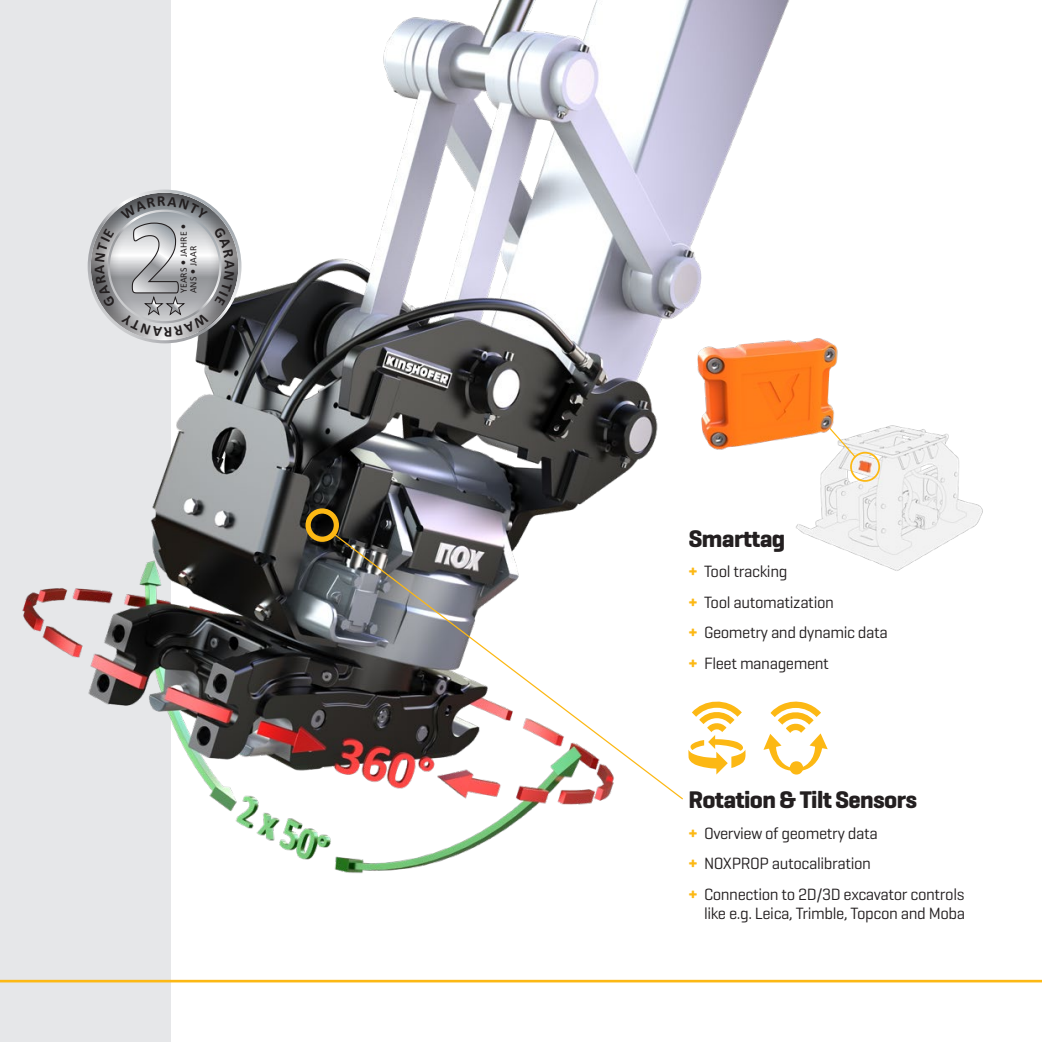
<style>
.page{position:relative;width:1042px;height:1042px;background:#fff}
.page>*{position:absolute;margin:0;border:0;box-sizing:border-box;transform-origin:0 0}
.t1{font:700 24.5px "Geogrotesque";letter-spacing:-.025em;color:#231f20}
.t2{font:16.62px/19.9px "Geogrotesque";letter-spacing:-.025em;color:#231f20;text-align:right}
.t3{font:9.8px/9.8px "Calibri";letter-spacing:.03em;color:#231f20}
.s1{font-weight:700;color:#fcb814}
</style>
<div class="page">
<div style="left:0;top:0;width:171px;height:1042px;background:#e6e7e9"></div>
<img style="left:22px;top:0;width:777px;height:874px">
<div style="left:305px;top:508px;width:34px;height:34px;border:5px solid #fcb814;border-radius:50%"></div>
<svg style="left:688px;top:697px;width:58px;height:77px"></svg>
<img style="left:790px;top:425px;width:193px;height:151px">
<div style="left:850px;top:452px;width:30px;height:30px;border:2px solid #fcb814;border-radius:50%"></div>
<svg style="left:837px;top:425px;width:18px;height:32px"></svg>
<svg style="left:334px;top:534px;width:349px;height:265px"></svg>
<svg style="left:763px;top:701px;width:64px;height:73px"></svg>
<img style="left:688px;top:329px;width:149px;height:128px">
<hr style="left:0;top:980px;width:1042px;height:2px;background:#fcb814">
<svg style="left:88px;top:190px;width:153px;height:153px"></svg>
<p class="t3" style="left:178px;top:293px;width:71px;rotate:-90deg">YEARS ● JAHRE ●<br>ANS ● JAAR</p>
<p class="t1" style="left:688px;top:523px;width:98px">Smarttag</p>
<p class="t2" style="left:688px;top:561px;width:100px"><span class="s1">+</span> Tool tracking</p>
<p class="t2" style="left:688px;top:592px;width:147px"><span class="s1">+</span> Tool automatization</p>
<p class="t2" style="left:688px;top:622px;width:201px"><span class="s1">+</span> Geometry and dynamic data</p>
<p class="t2" style="left:688px;top:652px;width:142px"><span class="s1">+</span> Fleet management</p>
<p class="t1" style="left:688px;top:784px;width:230px">Rotation &amp; Tilt Sensors</p>
<p class="t2" style="left:688px;top:822px;width:191px"><span class="s1">+</span> Overview of geometry data</p>
<p class="t2" style="left:688px;top:853px;width:184px"><span class="s1">+</span> NOXPROP autocalibration</p>
<p class="t2" style="left:688px;top:883px;width:278px"><span class="s1">+</span> Connection to 2D/3D excavator controls like e.g. Leica, Trimble, Topcon and Moba</p>
</div>
